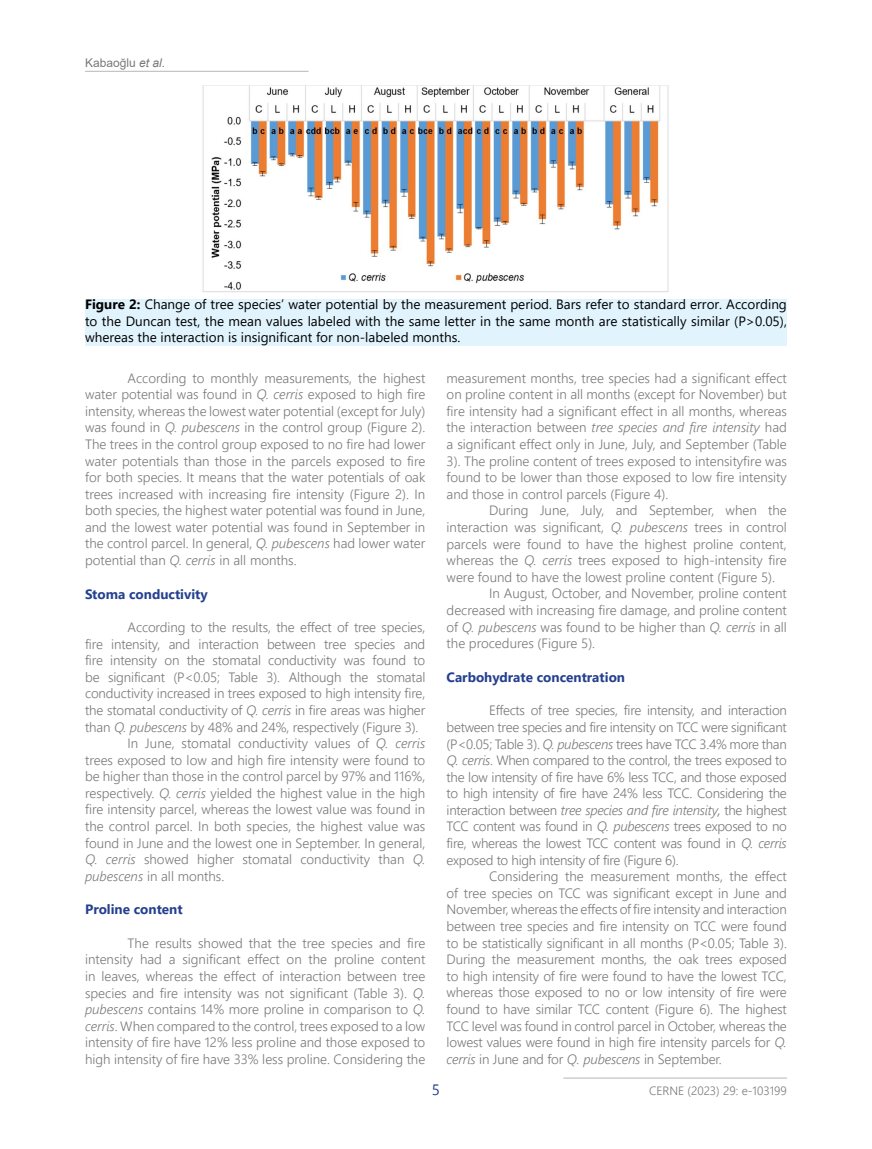
<style>
.page{position:relative;width:872px;height:1149px;background:#fff}
.page>*{position:absolute;margin:0;border:0;box-sizing:border-box;transform-origin:0 0}
.t1{font:15px "Nirmala UI";color:#25408f}
.t2{font:300 13.5px/16.6px "Segoe UI";color:#78797b;text-align:justify}
.t3{font:13.5px/16.5px "Segoe UI";color:#000;text-align:justify}
.t4{font:700 13.5px "Segoe UI";color:#25408f}
.t5{font:300 12px "Nirmala UI";color:#78797b}
.t6{font:12px "Arial";color:#78797b}
.s1{font-style:italic}
.s2{font-weight:700}
.s3{font-weight:400;font-style:italic}
</style>
<div class="page">
<hr style="left:563px;top:1077px;width:224px;height:1px;background:#bdbfc1">
<hr style="left:85px;top:71px;width:223px;height:1px;background:#bdbfc1">
<img style="left:202px;top:85px;width:467px;height:207px">
<div style="left:85px;top:299px;width:702px;height:47px;background:#e1f4fd"></div>
<p class="t6" style="left:85px;top:54px;width:82px">Kabaoğlu <span class="s1">et al</span>.</p>
<p class="t3" style="left:85px;top:295px;width:703px"><span class="s2">Figure 2:</span> Change of tree species’ water potential by the measurement period. Bars refer to standard error. According to the Duncan test, the mean values labeled with the same letter in the same month are statistically similar (P&gt;0.05), whereas the interaction is insignificant for non-labeled months.</p>
<p class="t2" style="left:85px;top:368px;width:342px;text-indent:43px">According to monthly measurements, the highest water potential was found in <span class="s1">Q. cerris</span> exposed to high fire intensity, whereas the lowest water potential (except for July) was found in <span class="s1">Q. pubescens</span> in the control group (Figure 2).<br>The trees in the control group exposed to no fire had lower water potentials than those in the parcels exposed to fire for both species. It means that the water potentials of oak trees increased with increasing fire intensity (Figure 2). In both species, the highest water potential was found in June, and the lowest water potential was found in September in the control parcel. In general, <span class="s1">Q. pubescens</span> had lower water potential than <span class="s1">Q. cerris</span> in all months.</p>
<p class="t4" style="left:85px;top:581px;width:124px">Stoma conductivity</p>
<p class="t2" style="left:128px;top:617px;width:299px">According to the results, the effect of tree species,</p>
<p class="t2" style="left:85px;top:634px;width:342px">fire intensity, and interaction between tree species and</p>
<p class="t2" style="left:85px;top:650px;width:342px">fire intensity on the stomatal conductivity was found to</p>
<p class="t2" style="left:85px;top:667px;width:342px">be significant (P&lt;0.05; Table 3). Although the stomatal</p>
<p class="t2" style="left:85px;top:683px;width:342px">conductivity increased in trees exposed to high intensity fire,</p>
<p class="t2" style="left:85px;top:700px;width:342px">the stomatal conductivity of <span class="s1">Q. cerris</span> in fire areas was higher</p>
<p class="t2" style="left:85px;top:716px;width:335px">than <span class="s1">Q. pubescens</span> by 48% and 24%, respectively (Figure 3).</p>
<p class="t2" style="left:128px;top:733px;width:299px">In June, stomatal conductivity values of <span class="s1">Q. cerris</span></p>
<p class="t2" style="left:85px;top:750px;width:342px">trees exposed to low and high fire intensity were found to</p>
<p class="t2" style="left:85px;top:766px;width:342px">be higher than those in the control parcel by 97% and 116%,</p>
<p class="t2" style="left:85px;top:783px;width:342px">respectively. <span class="s1">Q. cerris</span> yielded the highest value in the high</p>
<p class="t2" style="left:85px;top:799px;width:342px">fire intensity parcel, whereas the lowest value was found in</p>
<p class="t2" style="left:85px;top:816px;width:342px">the control parcel. In both species, the highest value was</p>
<p class="t2" style="left:85px;top:832px;width:342px">found in June and the lowest one in September. In general,</p>
<p class="t2" style="left:85px;top:849px;width:342px"><span class="s1">Q. cerris</span> showed higher stomatal conductivity than <span class="s1">Q.</span></p>
<p class="t2" style="left:85px;top:865px;width:141px"><span class="s1">pubescens</span> in all months.</p>
<p class="t4" style="left:85px;top:896px;width:99px">Proline content</p>
<p class="t2" style="left:85px;top:933px;width:342px;text-indent:43px">The results showed that the tree species and fire intensity had a significant effect on the proline content in leaves, whereas the effect of interaction between tree species and fire intensity was not significant (Table 3). <span class="s1">Q. pubescens</span> contains 14% more proline in comparison to <span class="s1">Q. cerris</span>. When compared to the control, trees exposed to a low intensity of fire have 12% less proline and those exposed to high intensity of fire have 33% less proline. Considering the</p>
<p class="t2" style="left:446px;top:368px;width:342px">measurement months, tree species had a significant effect on proline content in all months (except for November) but fire intensity had a significant effect in all months, whereas the interaction between <span class="s1">tree species and fire intensity</span> had a significant effect only in June, July, and September (Table 3). The proline content of trees exposed to intensityfire was found to be lower than those exposed to low fire intensity and those in control parcels (Figure 4).</p>
<p class="t2" style="left:489px;top:501px;width:299px">During June, July, and September, when the</p>
<p class="t2" style="left:446px;top:517px;width:342px">interaction was significant, <span class="s1">Q. pubescens</span> trees in control</p>
<p class="t2" style="left:446px;top:534px;width:342px">parcels were found to have the highest proline content,</p>
<p class="t2" style="left:446px;top:550px;width:342px">whereas the <span class="s1">Q. cerris</span> trees exposed to high-intensity fire</p>
<p class="t2" style="left:446px;top:567px;width:330px">were found to have the lowest proline content (Figure 5).</p>
<p class="t2" style="left:489px;top:583px;width:299px">In August, October, and November, proline content</p>
<p class="t2" style="left:446px;top:600px;width:342px">decreased with increasing fire damage, and proline content</p>
<p class="t2" style="left:446px;top:617px;width:342px">of <span class="s1">Q. pubescens</span> was found to be higher than <span class="s1">Q. cerris</span> in all</p>
<p class="t2" style="left:446px;top:633px;width:150px">the procedures (Figure 5).</p>
<p class="t4" style="left:446px;top:664px;width:180px">Carbohydrate concentration</p>
<p class="t2" style="left:446px;top:700px;width:342px;text-indent:43px">Effects of tree species, fire intensity, and interaction between tree species and fire intensity on TCC were significant (P&lt;0.05; Table 3). <span class="s1">Q. pubescens</span> trees have TCC 3.4% more than <span class="s1">Q. cerris</span>. When compared to the control, the trees exposed to the low intensity of fire have 6% less TCC, and those exposed to high intensity of fire have 24% less TCC. Considering the interaction between <span class="s1">tree species and fire intensity</span><span class="s3">,</span> the highest TCC content was found in <span class="s1">Q. pubescens</span> trees exposed to no fire, whereas the lowest TCC content was found in <span class="s1">Q. cerris </span>exposed to high intensity of fire (Figure 6).</p>
<p class="t2" style="left:446px;top:866px;width:342px;text-indent:43px">Considering the measurement months, the effect of tree species on TCC was significant except in June and November, whereas the effects of fire intensity and interaction between tree species and fire intensity on TCC were found to be statistically significant in all months (P&lt;0.05; Table 3).<br>During the measurement months, the oak trees exposed to high intensity of fire were found to have the lowest TCC, whereas those exposed to no or low intensity of fire were found to have similar TCC content (Figure 6). The highest TCC level was found in control parcel in October, whereas the lowest values were found in high fire intensity parcels for <span class="s1">Q. cerris</span> in June and for <span class="s1">Q. pubescens</span> in September.</p>
<p class="t1" style="left:432px;top:1077px;width:10px">5</p>
<p class="t5" style="left:649px;top:1080px;width:139px">CERNE (2023) 29: e-103199</p>
</div>
